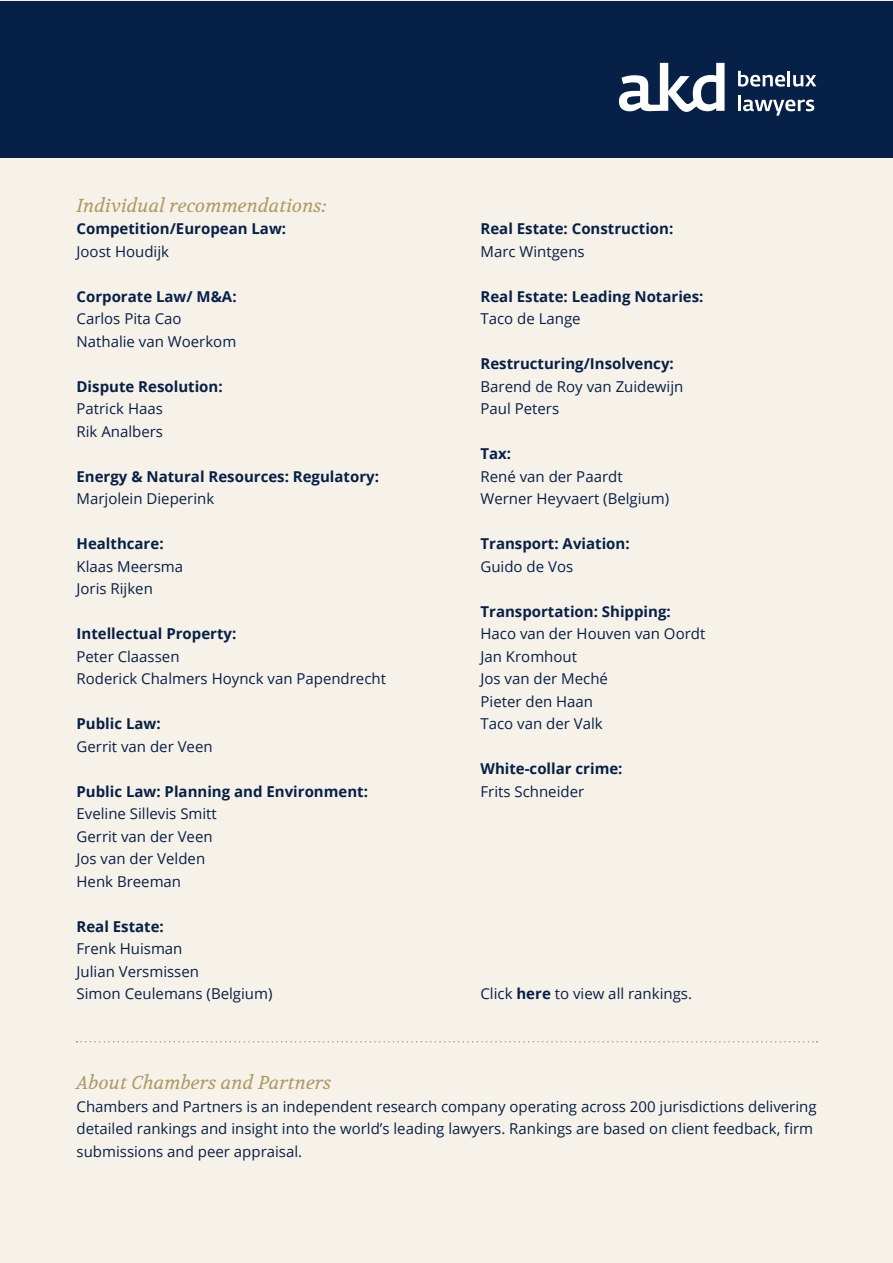
<style>
.page{position:relative;width:893px;height:1263px;background:#f7f2e9}
.page>*{position:absolute;margin:0;border:0;box-sizing:border-box;transform-origin:0 0}
.t1{font:italic 18.75px "Volkhov";color:#ae9a64}
.t2{font:15px/22.5px "Open Sans";color:#062047}
.t3{font:700 15px "Open Sans";color:#062047}
.s1{font-weight:700}
</style>
<div class="page">
<div style="left:0;top:1px;width:893px;height:156px;background:#062047"></div>
<svg style="left:619px;top:63px;width:105px;height:49px"></svg>
<svg style="left:738px;top:71px;width:47px;height:16px"></svg>
<hr style="left:787px;top:71px;width:3px;height:15px;background:#fff">
<svg style="left:793px;top:75px;width:23px;height:12px"></svg>
<hr style="left:738px;top:96px;width:3px;height:15px;background:#fff">
<svg style="left:743px;top:100px;width:71px;height:16px"></svg>
<svg style="left:77px;top:1041px;width:741px;height:1px"></svg>
<p class="t1" style="left:77px;top:194px;width:251px">Individual recommendations:</p>
<p class="t3" style="left:77px;top:218px;width:211px">Competition/European Law:</p>
<p class="t2" style="left:77px;top:239px;width:94px">Joost Houdijk</p>
<p class="t3" style="left:77px;top:285px;width:162px">Corporate Law/ M&amp;A:</p>
<p class="t2" style="left:77px;top:307px;width:161px">Carlos Pita Cao<br>Nathalie van Woerkom</p>
<p class="t3" style="left:77px;top:375px;width:148px">Dispute Resolution:</p>
<p class="t2" style="left:77px;top:397px;width:88px">Patrick Haas<br>Rik Analbers</p>
<p class="t3" style="left:77px;top:465px;width:304px">Energy &amp; Natural Resources: Regulatory:</p>
<p class="t2" style="left:77px;top:487px;width:139px">Marjolein Dieperink</p>
<p class="t3" style="left:77px;top:533px;width:89px">Healthcare:</p>
<p class="t2" style="left:77px;top:554px;width:108px">Klaas Meersma<br>Joris Rijken</p>
<p class="t3" style="left:77px;top:623px;width:161px">Intellectual Property:</p>
<p class="t2" style="left:77px;top:644px;width:311px">Peter Claassen<br>Roderick Chalmers Hoynck van Papendrecht</p>
<p class="t3" style="left:77px;top:713px;width:86px">Public Law:</p>
<p class="t2" style="left:77px;top:734px;width:138px">Gerrit van der Veen</p>
<p class="t3" style="left:77px;top:780px;width:293px">Public Law: Planning and Environment:</p>
<p class="t2" style="left:77px;top:802px;width:142px">Eveline Sillevis Smitt<br>Gerrit van der Veen<br>Jos van der Velden<br>Henk Breeman</p>
<p class="t3" style="left:77px;top:915px;width:89px">Real Estate:</p>
<p class="t2" style="left:77px;top:937px;width:197px">Frenk Huisman<br>Julian Versmissen<br>Simon Ceulemans (Belgium)</p>
<p class="t3" style="left:480px;top:218px;width:194px">Real Estate: Construction:</p>
<p class="t2" style="left:480px;top:239px;width:106px">Marc Wintgens</p>
<p class="t3" style="left:480px;top:285px;width:225px">Real Estate: Leading Notaries:</p>
<p class="t2" style="left:480px;top:307px;width:102px">Taco de Lange</p>
<p class="t3" style="left:480px;top:353px;width:195px">Restructuring/Insolvency:</p>
<p class="t2" style="left:480px;top:374px;width:204px">Barend de Roy van Zuidewijn<br>Paul Peters</p>
<p class="t3" style="left:480px;top:443px;width:32px">Tax:</p>
<p class="t2" style="left:480px;top:464px;width:190px">René van der Paardt<br>Werner Heyvaert (Belgium)</p>
<p class="t3" style="left:480px;top:533px;width:151px">Transport: Aviation:</p>
<p class="t2" style="left:480px;top:554px;width:94px">Guido de Vos</p>
<p class="t3" style="left:480px;top:600px;width:192px">Transportation: Shipping:</p>
<p class="t2" style="left:480px;top:622px;width:226px">Haco van der Houven van Oordt<br>Jan Kromhout<br>Jos van der Meché<br>Pieter den Haan<br>Taco van der Valk</p>
<p class="t3" style="left:480px;top:758px;width:144px">White-collar crime:</p>
<p class="t2" style="left:480px;top:779px;width:105px">Frits Schneider</p>
<p class="t2" style="left:480px;top:982px;width:213px">Click <span class="s1">here</span> to view all rankings.</p>
<p class="t1" style="left:77px;top:1071px;width:256px">About Chambers and Partners</p>
<p class="t2" style="left:77px;top:1094px;width:742px">Chambers and Partners is an independent research company operating across 200 jurisdictions delivering detailed rankings and insight into the world’s leading lawyers. Rankings are based on client feedback, firm submissions and peer appraisal.</p>
</div>
